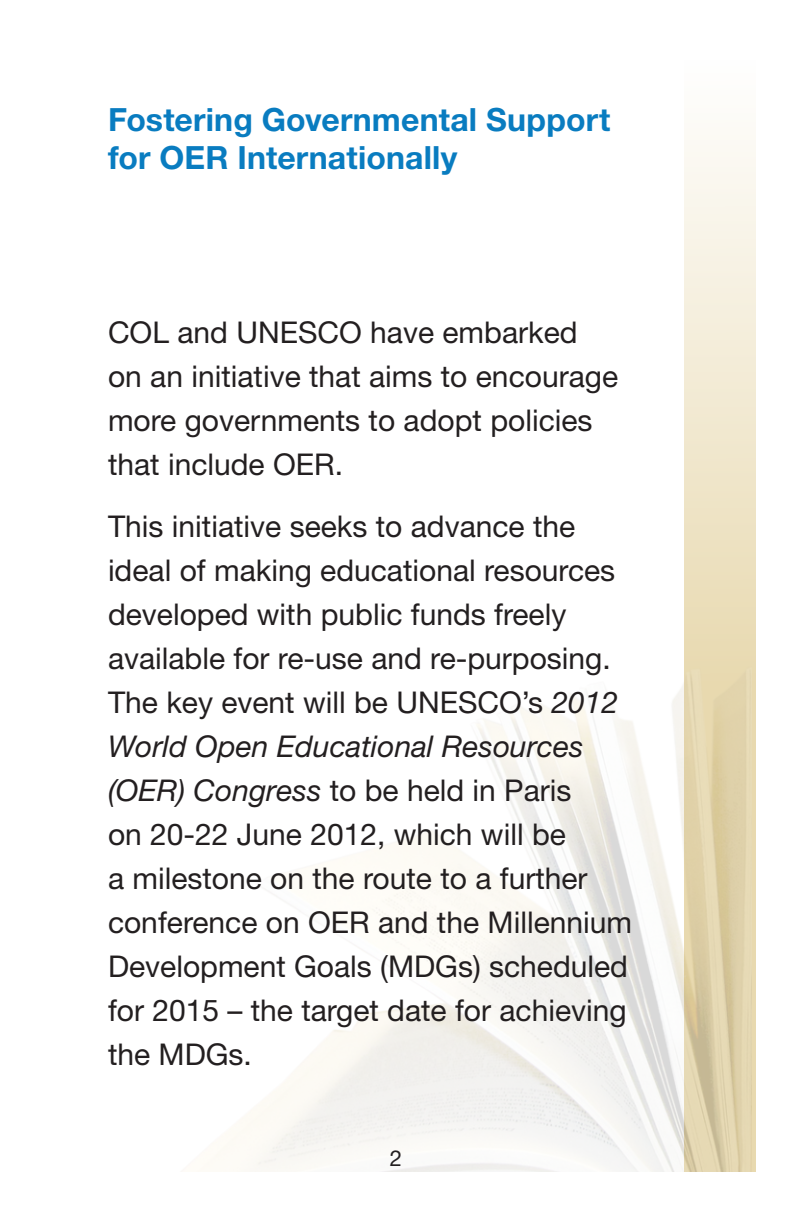
<style>
.page{position:relative;width:792px;height:1224px;background:#fff}
.page>*{position:absolute;margin:0;border:0;box-sizing:border-box;transform-origin:0 0}
.heading_1{font:700 32px/38px "Helvetica Neue LT Std";letter-spacing:.005em;color:#097cc0}
.body_intro{font:30px/44px "Helvetica Neue LT Std";color:#231f20}
.body{font:22px "Helvetica Neue LT Std";color:#231f20}
.s1{font-style:italic}
</style>
<div class="page">
<svg style="left:684px;top:135px;width:72px;height:1037px"></svg>
<img style="left:207px;top:632px;width:545px;height:540px">
<p class="heading_1" style="left:108px;top:100px;width:504px">Fostering Governmental Support for OER Internationally</p>
<p class="body_intro" style="left:108px;top:310px;width:512px">COL and UNESCO have embarked on an initiative that aims to encourage more governments to adopt policies that include OER.</p>
<p class="body_intro" style="left:108px;top:504px;width:526px">This initiative seeks to advance the ideal of making educational resources developed with public funds freely available for re-use and re-purposing.<br>The key event will be UNESCO’s <span class="s1">2012<br>World Open Educational Resources (OER) Congress</span> to be held in Paris<br>on 20-22 June 2012, which will be<br>a milestone on the route to a further conference on OER and the Millennium Development Goals (MDGs) scheduled for 2015 – the target date for achieving the MDGs.</p>
<p class="body" style="left:390px;top:1145px;width:14px">2</p>
</div>
